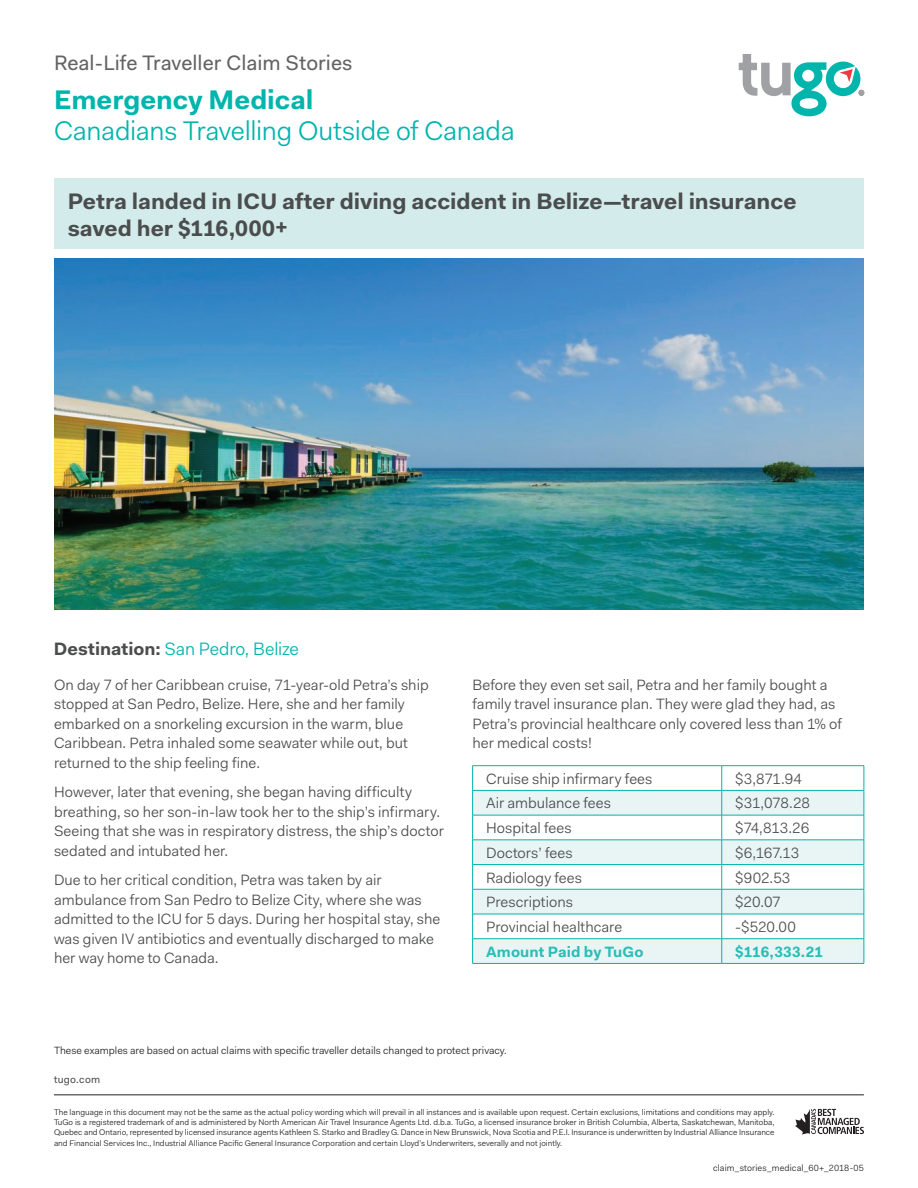
<style>
.page{position:relative;width:918px;height:1188px;background:#fff}
.page>*{position:absolute;margin:0;border:0;box-sizing:border-box;transform-origin:0 0}
.t1{font:27px "Fakt Pro Blond";letter-spacing:-.01em;color:#00b5ac}
.t2{font:700 27px "Fakt Pro";color:#00b5ac}
.t3{font:700 22.5px/27px "Fakt Pro";color:#4b4c4d}
.t4{font:21px "Fakt Pro";color:#636366}
.t5{font:18px "Fakt Pro Blond";letter-spacing:-.015em;color:#00b5ac}
.t6{font:15px/19.5px "Fakt Pro Blond";color:#4b4c4d}
.t7{font:700 15px "Fakt Pro";letter-spacing:.005em;color:#2bbdb6}
.t8{font:10.5px "Fakt Pro Blond";color:#231f20}
.t9{font:10.5px "Fakt Pro";letter-spacing:.025em;color:#4b4c4d}
.t10{font:9px "Fakt Pro Blond";letter-spacing:.01em;color:#231f20}
.t11{font:8.25px/10.2px "Fakt Pro Blond";color:#231f20;text-align:justify}
.s1{font-family:"Fakt Pro";font-weight:700;color:#4b4c4d}
</style>
<div class="page">
<hr style="left:54px;top:1095px;width:810px;height:1px;background:#231f20">
<svg style="left:795px;top:1109px;width:69px;height:26px"></svg>
<svg style="left:739px;top:54px;width:125px;height:62px"></svg>
<img style="left:54px;top:258px;width:810px;height:351px">
<div style="left:54px;top:178px;width:810px;height:71px;background:#d3eceb"></div>
<svg style="left:473px;top:791px;width:391px;height:172px;fill:#e8f5f4"></svg>
<svg style="left:721px;top:766px;width:1px;height:197px"></svg>
<hr style="left:472px;top:765px;width:250px;height:1px;background:#00b5ac">
<hr style="left:722px;top:765px;width:142px;height:1px;background:#00b5ac">
<hr style="left:472px;top:790px;width:250px;height:1px;background:#00b5ac">
<hr style="left:722px;top:790px;width:142px;height:1px;background:#00b5ac">
<hr style="left:472px;top:815px;width:250px;height:1px;background:#00b5ac">
<hr style="left:722px;top:815px;width:142px;height:1px;background:#00b5ac">
<hr style="left:472px;top:840px;width:250px;height:1px;background:#00b5ac">
<hr style="left:722px;top:840px;width:142px;height:1px;background:#00b5ac">
<hr style="left:472px;top:864px;width:250px;height:1px;background:#00b5ac">
<hr style="left:722px;top:864px;width:142px;height:1px;background:#00b5ac">
<hr style="left:472px;top:889px;width:250px;height:1px;background:#00b5ac">
<hr style="left:722px;top:889px;width:142px;height:1px;background:#00b5ac">
<hr style="left:472px;top:914px;width:250px;height:1px;background:#00b5ac">
<hr style="left:722px;top:914px;width:142px;height:1px;background:#00b5ac">
<hr style="left:472px;top:938px;width:250px;height:1px;background:#00b5ac">
<svg style="left:472px;top:766px;width:1px;height:197px"></svg>
<hr style="left:722px;top:938px;width:142px;height:1px;background:#00b5ac">
<svg style="left:864px;top:766px;width:1px;height:197px"></svg>
<hr style="left:472px;top:963px;width:250px;height:1px;background:#00b5ac">
<hr style="left:722px;top:963px;width:142px;height:1px;background:#00b5ac">
<h3 class="t4" style="left:54px;top:48px;width:300px">Real-Life Traveller Claim Stories</h3>
<h1 class="t2" style="left:54px;top:81px;width:261px">Emergency Medical</h1>
<h1 class="t1" style="left:54px;top:113px;width:462px">Canadians Travelling Outside of Canada</h1>
<h2 class="t3" style="left:68px;top:187px;width:730px">Petra landed in ICU after diving accident in Belize—travel insurance saved her $116,000+</h2>
<p class="t5" style="left:54px;top:637px;width:246px"><span class="s1">Destination:</span> San Pedro, Belize</p>
<p class="t6" style="left:54px;top:675px;width:376px">On day 7 of her Caribbean cruise, 71-year-old Petra’s ship stopped at San Pedro, Belize. Here, she and her family embarked on a snorkeling excursion in the warm, blue Caribbean. Petra inhaled some seawater while out, but returned to the ship feeling fine.</p>
<p class="t6" style="left:54px;top:782px;width:392px">However, later that evening, she began having difficulty breathing, so her son-in-law took her to the ship’s infirmary.<br>Seeing that she was in respiratory distress, the ship’s doctor sedated and intubated her.</p>
<p class="t6" style="left:54px;top:870px;width:388px">Due to her critical condition, Petra was taken by air ambulance from San Pedro to Belize City, where she was admitted to the ICU for 5 days. During her hospital stay, she was given IV antibiotics and eventually discharged to make her way home to Canada.</p>
<p class="t6" style="left:472px;top:675px;width:371px">Before they even set sail, Petra and her family bought a family travel insurance plan. They were glad they had, as Petra’s provincial healthcare only covered less than 1% of her medical costs!</p>
<p class="t6" style="left:486px;top:769px;width:168px">Cruise ship infirmary fees</p>
<p class="t6" style="left:735px;top:769px;width:68px">$3,871.94</p>
<p class="t6" style="left:486px;top:793px;width:126px">Air ambulance fees</p>
<p class="t6" style="left:735px;top:793px;width:76px">$31,078.28</p>
<p class="t6" style="left:486px;top:818px;width:87px">Hospital fees</p>
<p class="t6" style="left:735px;top:818px;width:75px">$74,813.26</p>
<p class="t6" style="left:486px;top:843px;width:88px">Doctors’ fees</p>
<p class="t6" style="left:735px;top:843px;width:66px">$6,167.13</p>
<p class="t6" style="left:486px;top:868px;width:97px">Radiology fees</p>
<p class="t6" style="left:735px;top:868px;width:57px">$902.53</p>
<p class="t6" style="left:486px;top:892px;width:88px">Prescriptions</p>
<p class="t6" style="left:735px;top:892px;width:47px">$20.07</p>
<p class="t6" style="left:486px;top:917px;width:138px">Provincial healthcare</p>
<p class="t6" style="left:735px;top:917px;width:62px">-$520.00</p>
<p class="t7" style="left:486px;top:942px;width:159px">Amount Paid by TuGo</p>
<p class="t7" style="left:735px;top:942px;width:89px">$116,333.21</p>
<p class="t8" style="left:54px;top:1043px;width:454px">These examples are based on actual claims with specific traveller details changed to protect privacy.</p>
<p class="t9" style="left:54px;top:1072px;width:48px">tugo.com</p>
<p class="t11" style="left:54px;top:1107px;width:722px">The language in this document may not be the same as the actual policy wording which will prevail in all instances and is available upon request. Certain exclusions, limitations and conditions may apply.<br>TuGo is a registered trademark of and is administered by North American Air Travel Insurance Agents Ltd. d.b.a. TuGo, a licensed insurance broker in British Columbia, Alberta, Saskatchewan, Manitoba, Quebec and Ontario, represented by licensed insurance agents Kathleen S. Starko and Bradley G. Dance in New Brunswick, Nova Scotia and P.E.I. Insurance is underwritten by Industrial Alliance Insurance and Financial Services Inc., Industrial Alliance Pacific General Insurance Corporation and certain Lloyd’s Underwriters, severally and not jointly.</p>
<p class="t10" style="left:713px;top:1162px;width:152px">claim_stories_medical_60+_2018-05</p>
</div>
